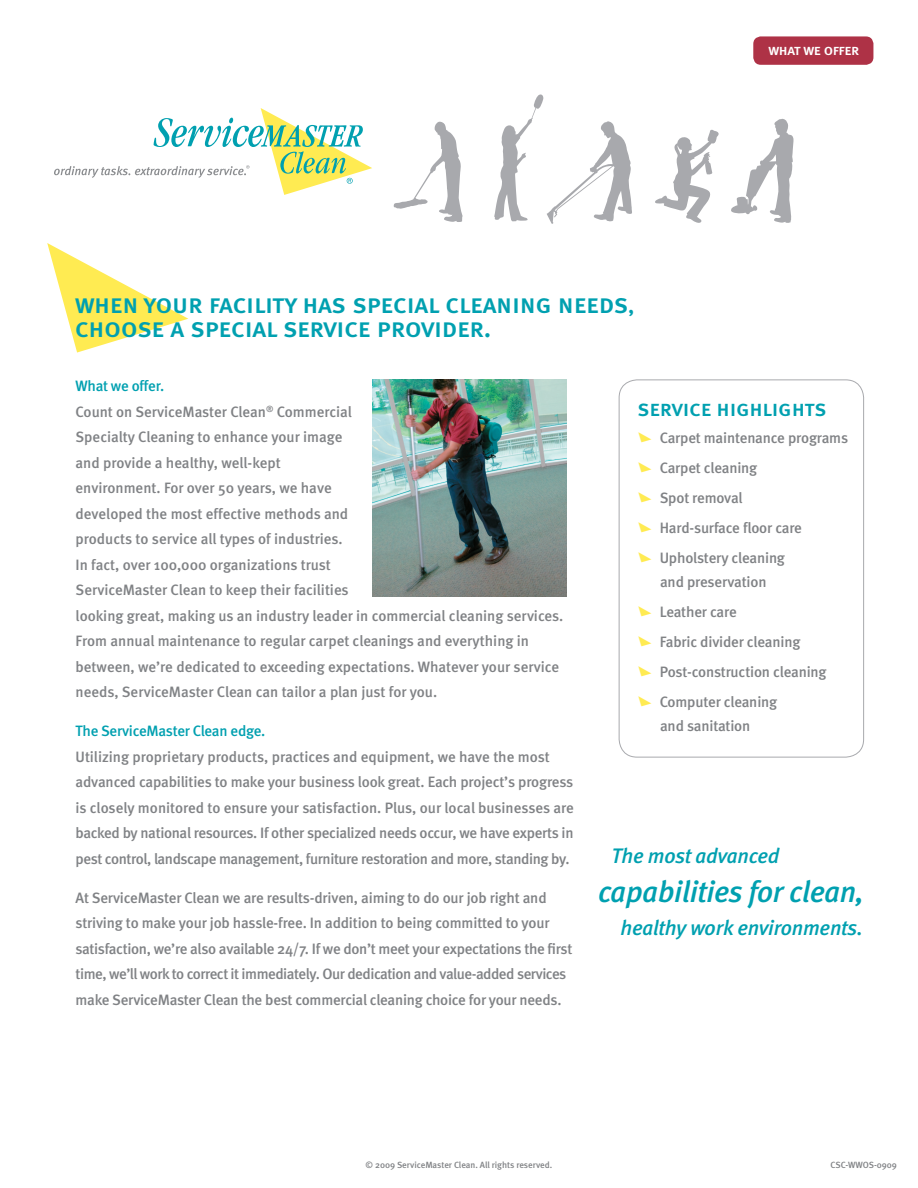
<style>
.page{position:relative;width:918px;height:1188px;background:#fff}
.page>*{position:absolute;margin:0;border:0;box-sizing:border-box;transform-origin:0 0}
.t1{font:italic 500 30px "Meta";letter-spacing:-.01em;color:#00a0b0}
.t2{font:27px/24px "Meta Medium Caps";letter-spacing:-.01em;color:#00a0b0}
.t3{font:22.5px "Meta Medium Caps";letter-spacing:-.01em;color:#00a0b0}
.t4{font:italic 500 21px "Meta";letter-spacing:-.01em;color:#00a0b0}
.t5{font:500 15px/25.5px "Meta";letter-spacing:-.01em;color:#808285}
.t6{font:500 15px "Meta";letter-spacing:-.015em;color:#00a0b0}
.t7{font:15px "Meta Medium Caps";letter-spacing:-.025em;color:#fff}
.t8{font:500 9px "Meta";letter-spacing:-.005em;color:#808285}
.s1{font-size:22.5px}
.s2{color:#00a0b0}
.s3{font-family:"SVM Triangle";font-weight:400;color:#ffeb52}
</style>
<div class="page">
<div style="left:753px;top:36px;width:120px;height:29px;background:#ae3246;border-radius:8px"></div>
<svg style="left:47px;top:243px;width:141px;height:110px"></svg>
<svg style="left:394px;top:121px;width:69px;height:101px"></svg>
<svg style="left:655px;top:130px;width:64px;height:93px"></svg>
<svg style="left:494px;top:94px;width:138px;height:130px"></svg>
<svg style="left:731px;top:119px;width:63px;height:104px"></svg>
<img style="left:372px;top:380px;width:195px;height:217px">
<div style="left:619px;top:380px;width:245px;height:378px;border:1px solid #a8a9ad;border-radius:18px"></div>
<svg style="left:54px;top:108px;width:318px;height:87px"></svg>
<h2 class="t2" style="left:75px;top:292px;width:561px">when your facility has special cleaning needs<span class="s1">, </span>choose a special service provider.</h2>
<p class="t7" style="left:768px;top:41px;width:92px">what we offer</p>
<p class="t5" style="left:76px;top:373px;width:489px"><span class="s2">What we offer.<br></span>Count on ServiceMaster Clean<sup>®</sup> Commercial<br>Specialty Cleaning to enhance your image<br>and provide a healthy, well-kept<br>environment. For over 50 years, we have<br>developed the most effective methods and<br>products to service all types of industries.<br>In fact, over 100,000 organizations trust<br>ServiceMaster Clean to keep their facilities<br>looking great, making us an industry leader in commercial cleaning services.<br>From annual maintenance to regular carpet cleanings and everything in between, we’re dedicated to exceeding expectations. Whatever your service needs, ServiceMaster Clean can tailor a plan just for you.</p>
<p class="t6" style="left:76px;top:723px;width:191px">The ServiceMaster Clean edge.</p>
<p class="t5" style="left:76px;top:744px;width:500px">Utilizing proprietary products, practices and equipment, we have the most advanced capabilities to make your business look great. Each project’s progress is closely monitored to ensure your satisfaction. Plus, our local businesses are backed by national resources. If other specialized needs occur, we have experts in pest control, landscape management, furniture restoration and more, standing by.</p>
<p class="t5" style="left:76px;top:885px;width:498px">At ServiceMaster Clean we are results-driven, aiming to do our job right and striving to make your job hassle-free. In addition to being committed to your satisfaction, we’re also available 24/7. If we don’t meet your expectations the first time, we’ll work to correct it immediately. Our dedication and value-added services make ServiceMaster Clean the best commercial cleaning choice for your needs.</p>
<h3 class="t3" style="left:638px;top:395px;width:191px">service highlights</h3>
<p class="t5" style="left:638px;top:425px;width:212px"><span class="s3">•</span> Carpet maintenance programs</p>
<p class="t5" style="left:638px;top:455px;width:121px"><span class="s3">•</span> Carpet cleaning</p>
<p class="t5" style="left:638px;top:485px;width:107px"><span class="s3">•</span> Spot removal</p>
<p class="t5" style="left:638px;top:515px;width:166px"><span class="s3">•</span> Hard-surface floor care</p>
<p class="t5" style="left:638px;top:546px;width:149px;line-height:24px;text-align:center"><span class="s3">•</span> Upholstery cleaning and preservation</p>
<p class="t5" style="left:638px;top:599px;width:101px"><span class="s3">•</span> Leather care</p>
<p class="t5" style="left:638px;top:629px;width:164px"><span class="s3">•</span> Fabric divider cleaning</p>
<p class="t5" style="left:638px;top:659px;width:191px"><span class="s3">•</span> Post-construction cleaning</p>
<p class="t5" style="left:638px;top:690px;width:141px;line-height:24px;text-align:center"><span class="s3">•</span> Computer cleaning and sanitation</p>
<h3 class="t4" style="left:612px;top:843px;width:169px">The most advanced</h3>
<h1 class="t1" style="left:598px;top:874px;width:268px">capabilities for clean,</h1>
<h3 class="t4" style="left:621px;top:915px;width:244px">healthy work environments.</h3>
<p class="t8" style="left:366px;top:1160px;width:188px">© 2009 ServiceMaster Clean. All rights reserved.</p>
<p class="t8" style="left:831px;top:1160px;width:68px">CSC-WWOS-0909</p>
</div>
